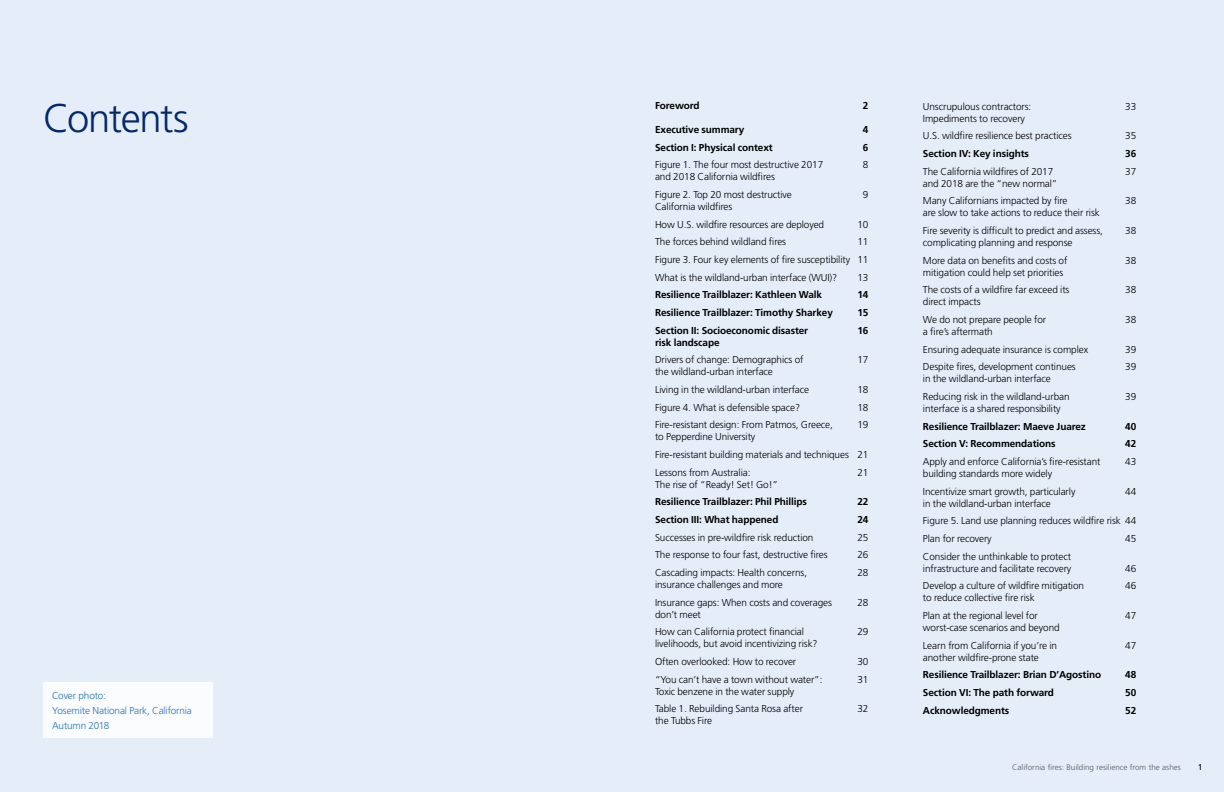
<style>
.page{position:relative;width:1224px;height:792px;background:#e4edf8}
.page>*{position:absolute;margin:0;border:0;box-sizing:border-box;transform-origin:0 0}
.t1{font:300 40px "Frutiger LT Std";letter-spacing:-.035em;color:#03296a}
.t2{font:300 10px/17.7px "Frutiger LT Std";letter-spacing:-.01em;color:#000}
.t3{font:700 10px "Frutiger LT Std";letter-spacing:-.01em;color:#000}
.t4{font:300 10px/15px "Frutiger LT Std";letter-spacing:-.015em;color:#005baa}
.t5{font:8.5px "Frutiger LT Std";color:#000}
.t6{font:300 8px "Frutiger LT Std";color:#58595b}
</style>
<div class="page">
<div style="left:43px;top:682px;width:169px;height:56px;background:#fff"></div>
<h1 class="t1" style="left:43px;top:96px;width:147px">Contents</h1>
<p class="t3" style="left:655px;top:100px;width:46px">Foreword</p>
<p class="t3" style="left:863px;top:100px;width:7px">2</p>
<p class="t3" style="left:655px;top:123px;width:91px">Executive summary</p>
<p class="t3" style="left:863px;top:123px;width:7px">4</p>
<p class="t3" style="left:655px;top:141px;width:119px">Section I: Physical context</p>
<p class="t3" style="left:863px;top:141px;width:7px">6</p>
<p class="t2" style="left:655px;top:156px;width:170px">Figure 1. The four most destructive 2017</p>
<p class="t2" style="left:863px;top:156px;width:7px">8</p>
<p class="t2" style="left:655px;top:168px;width:138px">and 2018 California wildfires<br>Figure 2. Top 20 most destructive</p>
<p class="t2" style="left:863px;top:186px;width:7px">9</p>
<p class="t2" style="left:655px;top:198px;width:171px">California wildfires<br>How U.S. wildfire resources are deployed</p>
<p class="t2" style="left:857px;top:215px;width:13px">10</p>
<p class="t2" style="left:655px;top:233px;width:133px">The forces behind wildland fires</p>
<p class="t2" style="left:655px;top:233px;width:215px;text-align:justify;text-indent:202px">11<br>Figure 3. Four key elements of fire susceptibility 11<br>What is the wildland-urban interface (WUI)?</p>
<p class="t2" style="left:857px;top:268px;width:13px">13</p>
<p class="t3" style="left:655px;top:289px;width:169px">Resilience Trailblazer: Kathleen Walk</p>
<p class="t3" style="left:857px;top:289px;width:13px">14</p>
<p class="t3" style="left:655px;top:307px;width:179px">Resilience Trailblazer: Timothy Sharkey</p>
<p class="t3" style="left:857px;top:307px;width:13px">15</p>
<p class="t3" style="left:655px;top:324px;width:155px">Section II: Socioeconomic disaster</p>
<p class="t3" style="left:857px;top:324px;width:13px">16</p>
<p class="t3" style="left:655px;top:336px;width:66px">risk landscape</p>
<p class="t2" style="left:655px;top:351px;width:150px">Drivers of change: Demographics of</p>
<p class="t2" style="left:857px;top:351px;width:13px">17</p>
<p class="t2" style="left:655px;top:363px;width:156px">the wildland-urban interface<br>Living in the wildland-urban interface</p>
<p class="t2" style="left:857px;top:381px;width:13px">18</p>
<p class="t2" style="left:655px;top:398px;width:147px">Figure 4. What is defensible space?</p>
<p class="t2" style="left:857px;top:398px;width:13px">18</p>
<p class="t2" style="left:655px;top:416px;width:179px">Fire-resistant design: From Patmos, Greece,</p>
<p class="t2" style="left:857px;top:416px;width:13px">19</p>
<p class="t2" style="left:655px;top:428px;width:215px">to Pepperdine University<br>Fire-resistant building materials and techniques 21<br>Lessons from Australia:</p>
<p class="t2" style="left:857px;top:463px;width:13px">21</p>
<p class="t2" style="left:655px;top:475px;width:125px">The rise of “Ready! Set! Go!”</p>
<p class="t3" style="left:655px;top:496px;width:153px">Resilience Trailblazer: Phil Phillips</p>
<p class="t3" style="left:857px;top:496px;width:13px">22</p>
<p class="t3" style="left:655px;top:514px;width:125px">Section III: What happened</p>
<p class="t3" style="left:857px;top:514px;width:13px">24</p>
<p class="t2" style="left:655px;top:528px;width:160px">Successes in pre-wildfire risk reduction</p>
<p class="t2" style="left:857px;top:528px;width:13px">25</p>
<p class="t2" style="left:655px;top:546px;width:174px">The response to four fast, destructive fires</p>
<p class="t2" style="left:857px;top:546px;width:13px">26</p>
<p class="t2" style="left:655px;top:564px;width:154px">Cascading impacts: Health concerns,</p>
<p class="t2" style="left:857px;top:564px;width:13px">28</p>
<p class="t2" style="left:655px;top:576px;width:178px">insurance challenges and more<br>Insurance gaps: When costs and coverages</p>
<p class="t2" style="left:857px;top:593px;width:13px">28</p>
<p class="t4" style="left:52px;top:688px;width:141px">Cover photo:<br>Yosemite National Park, California<br>Autumn 2018</p>
<p class="t2" style="left:655px;top:605px;width:150px">don’t meet<br>How can California protect financial</p>
<p class="t2" style="left:655px;top:635px;width:164px">livelihoods, but avoid incentivizing risk?<br>Often overlooked: How to recover</p>
<p class="t2" style="left:857px;top:623px;width:13px">29</p>
<p class="t2" style="left:857px;top:653px;width:13px">30</p>
<p class="t2" style="left:655px;top:670px;width:169px">“You can’t have a town without water”:</p>
<p class="t2" style="left:857px;top:670px;width:13px">31</p>
<p class="t2" style="left:655px;top:682px;width:149px">Toxic benzene in the water supply<br>Table 1. Rebuilding Santa Rosa after</p>
<p class="t2" style="left:857px;top:700px;width:13px">32</p>
<p class="t2" style="left:655px;top:712px;width:59px">the Tubbs Fire</p>
<p class="t2" style="left:923px;top:97px;width:110px">Unscrupulous contractors:</p>
<p class="t2" style="left:1125px;top:97px;width:13px">33</p>
<p class="t2" style="left:923px;top:109px;width:150px">Impediments to recovery<br>U.S. wildfire resilience best practices</p>
<p class="t2" style="left:1125px;top:127px;width:13px">35</p>
<p class="t3" style="left:923px;top:147px;width:107px">Section IV: Key insights</p>
<p class="t3" style="left:1125px;top:147px;width:13px">36</p>
<p class="t2" style="left:923px;top:162px;width:132px">The California wildfires of 2017</p>
<p class="t2" style="left:1125px;top:162px;width:13px">37</p>
<p class="t2" style="left:923px;top:174px;width:146px">and 2018 are the “new normal”<br>Many Californians impacted by fire</p>
<p class="t2" style="left:1125px;top:192px;width:13px">38</p>
<p class="t2" style="left:923px;top:204px;width:182px">are slow to take actions to reduce their risk<br>Fire severity is difficult to predict and assess,</p>
<p class="t2" style="left:923px;top:234px;width:151px">complicating planning and response<br>More data on benefits and costs of</p>
<p class="t2" style="left:923px;top:263px;width:148px">mitigation could help set priorities<br>The costs of a wildfire far exceed its</p>
<p class="t2" style="left:923px;top:293px;width:125px">direct impacts<br>We do not prepare people for</p>
<p class="t2" style="left:923px;top:323px;width:167px">a fire’s aftermath<br>Ensuring adequate insurance is complex</p>
<p class="t2" style="left:1125px;top:222px;width:13px">38</p>
<p class="t2" style="left:1125px;top:251px;width:13px">38</p>
<p class="t2" style="left:1125px;top:281px;width:13px">38</p>
<p class="t2" style="left:1125px;top:311px;width:13px">38</p>
<p class="t2" style="left:1125px;top:340px;width:13px">39</p>
<p class="t2" style="left:923px;top:358px;width:154px">Despite fires, development continues</p>
<p class="t2" style="left:1125px;top:358px;width:13px">39</p>
<p class="t2" style="left:923px;top:370px;width:148px">in the wildland-urban interface<br>Reducing risk in the wildland-urban</p>
<p class="t2" style="left:1125px;top:388px;width:13px">39</p>
<p class="t2" style="left:923px;top:400px;width:139px">interface is a shared responsibility</p>
<p class="t3" style="left:923px;top:420px;width:164px">Resilience Trailblazer: Maeve Juarez</p>
<p class="t3" style="left:1125px;top:420px;width:13px">40</p>
<p class="t3" style="left:923px;top:438px;width:134px">Section V: Recommendations</p>
<p class="t3" style="left:1125px;top:438px;width:13px">42</p>
<p class="t2" style="left:923px;top:453px;width:179px">Apply and enforce California’s fire-resistant</p>
<p class="t2" style="left:1125px;top:453px;width:13px">43</p>
<p class="t2" style="left:923px;top:465px;width:154px">building standards more widely<br>Incentivize smart growth, particularly</p>
<p class="t2" style="left:1125px;top:482px;width:13px">44</p>
<p class="t2" style="left:923px;top:494px;width:215px">in the wildland-urban interface<br>Figure 5. Land use planning reduces wildfire risk 44<br>Plan for recovery</p>
<p class="t2" style="left:1125px;top:530px;width:13px">45</p>
<p class="t2" style="left:923px;top:550px;width:150px;line-height:12px">Consider the unthinkable to protect infrastructure and facilitate recovery</p>
<p class="t2" style="left:1125px;top:559px;width:13px">46</p>
<p class="t2" style="left:923px;top:577px;width:163px">Develop a culture of wildfire mitigation</p>
<p class="t2" style="left:1125px;top:577px;width:13px">46</p>
<p class="t2" style="left:923px;top:589px;width:116px">to reduce collective fire risk<br>Plan at the regional level for</p>
<p class="t2" style="left:1125px;top:607px;width:13px">47</p>
<p class="t2" style="left:923px;top:619px;width:138px">worst-case scenarios and beyond<br>Learn from California if you’re in</p>
<p class="t2" style="left:1125px;top:636px;width:13px">47</p>
<p class="t2" style="left:923px;top:648px;width:117px">another wildfire-prone state</p>
<p class="t3" style="left:923px;top:669px;width:180px">Resilience Trailblazer: Brian D’Agostino</p>
<p class="t3" style="left:1125px;top:669px;width:13px">48</p>
<p class="t3" style="left:923px;top:687px;width:133px">Section VI: The path forward</p>
<p class="t3" style="left:1125px;top:687px;width:13px">50</p>
<p class="t3" style="left:923px;top:704px;width:88px">Acknowledgments</p>
<p class="t3" style="left:1125px;top:704px;width:13px">52</p>
<p class="t6" style="left:1012px;top:763px;width:170px">California fires: Building resilience from the ashes</p>
<p class="t5" style="left:1198px;top:762px;width:6px">1</p>
</div>
